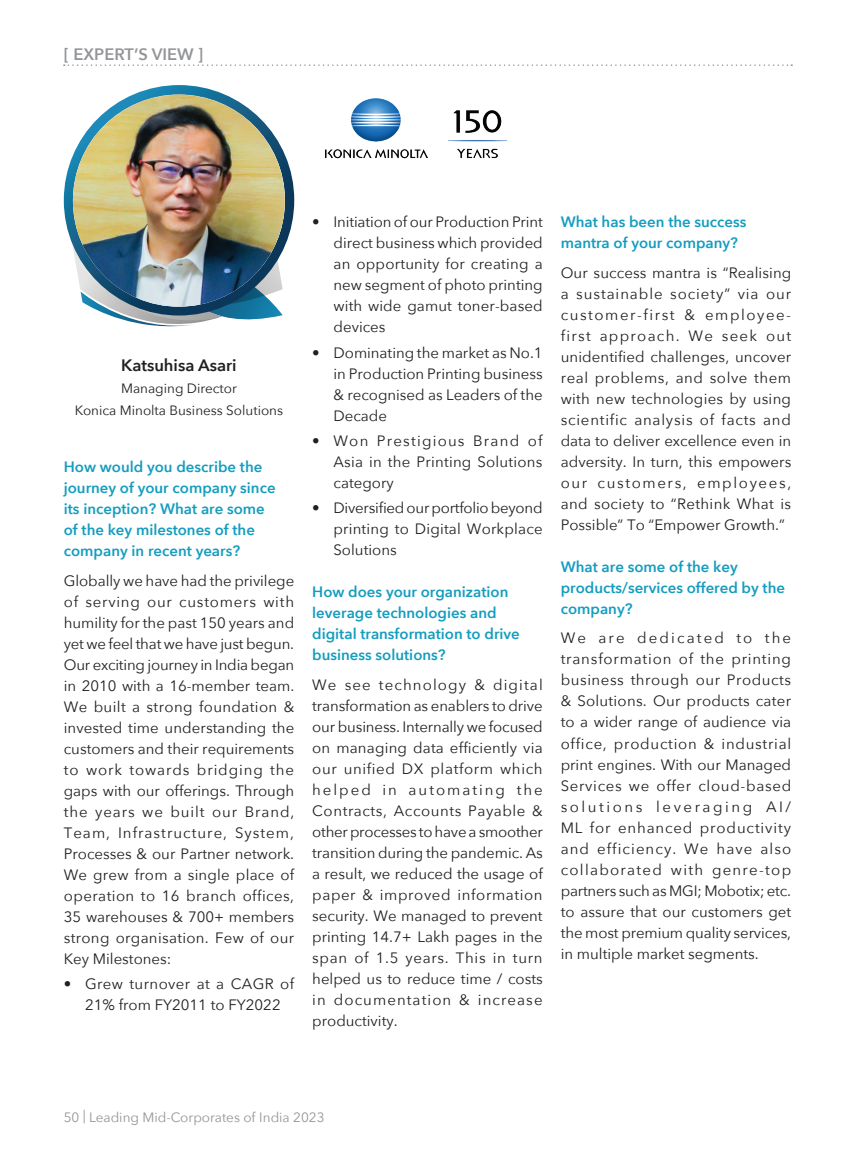
<style>
.page{position:relative;width:855px;height:1157px;background:#fff}
.page>*{position:absolute;margin:0;border:0;box-sizing:border-box;transform-origin:0 0}
.t1{font:600 16.5px "Avenir Next";color:#939598}
.t2{font:600 16.5px "Avenir Next";color:#231f20}
.t3{font:15px/21px "Avenir Next";color:#231f20;text-align:justify}
.t4{font:600 15px/21px "Avenir Next";color:#149dbf}
.t5{font:13.5px/22.2px "Avenir Next";color:#231f20;text-align:center}
.t6{font:13.5px "Avenir Next";color:#939598}
</style>
<div class="page">
<svg style="left:64px;top:64px;width:728px;height:2px"></svg>
<img style="left:325px;top:98px;width:183px;height:61px">
<svg style="left:71px;top:241px;width:215px;height:86px"></svg>
<svg style="left:64px;top:85px;width:230px;height:230px;background:#195e83"></svg>
<img style="left:73px;top:95px;width:212px;height:212px;border-radius:106px">
<p class="t1" style="left:64px;top:40px;width:141px">[ EXPERT’S VIEW ]</p>
<p class="t2" style="left:121px;top:351px;width:117px">Katsuhisa Asari</p>
<p class="t5" style="left:75px;top:377px;width:210px">Managing Director<br>Konica Minolta Business Solutions</p>
<p class="t4" style="left:64px;top:456px;width:213px">How would you describe the journey of your company since its inception? What are some of the key milestones of the company in recent years?</p>
<p class="t3" style="left:64px;top:569px;width:232px">Globally we have had the privilege of serving our customers with humility for the past 150 years and yet we feel that we have just begun.<br>Our exciting journey in India began in 2010 with a 16-member team.<br>We built a strong foundation &amp; invested time understanding the customers and their requirements to work towards bridging the gaps with our offerings. Through the years we built our Brand, Team, Infrastructure, System, Processes &amp; our Partner network.<br>We grew from a single place of operation to 16 branch offices, 35 warehouses &amp; 700+ members strong organisation. Few of our Key Milestones:</p>
<p class="t3" style="left:64px;top:972px;width:232px;text-align:center">• Grew turnover at a CAGR of<br>21% from FY2011 to FY2022</p>
<p class="t3" style="left:333px;top:211px;width:211px;text-indent:-21px">• Initiation of our Production Print direct business which provided an opportunity for creating a new segment of photo printing with wide gamut toner-based devices</p>
<p class="t3" style="left:333px;top:341px;width:211px;text-indent:-21px">• Dominating the market as No.1 in Production Printing business &amp; recognised as Leaders of the Decade</p>
<p class="t3" style="left:333px;top:429px;width:210px;text-indent:-21px">• Won Prestigious Brand of Asia in the Printing Solutions category</p>
<p class="t3" style="left:333px;top:497px;width:210px;text-indent:-21px">• Diversified our portfolio beyond printing to Digital Workplace Solutions</p>
<p class="t4" style="left:312px;top:581px;width:209px">How does your organization leverage technologies and digital transformation to drive business solutions?</p>
<p class="t3" style="left:312px;top:673px;width:232px">We see technology &amp; digital transformation as enablers to drive our business. Internally we focused on managing data efficiently via our unified DX platform which helped in automating the Contracts, Accounts Payable &amp; other processes to have a smoother transition during the pandemic. As a result, we reduced the usage of paper &amp; improved information security. We managed to prevent printing 14.7+ Lakh pages in the span of 1.5 years. This in turn helped us to reduce time / costs in documentation &amp; increase productivity.</p>
<p class="t4" style="left:560px;top:211px;width:187px">What has been the success mantra of your company?</p>
<p class="t3" style="left:560px;top:261px;width:232px">Our success mantra is “Realising a sustainable society” via our customer-first &amp; employee&shy;first approach. We seek out unidentified challenges, uncover real problems, and solve them with new technologies by using scientific analysis of facts and data to deliver excellence even in adversity. In turn, this empowers our customers, employees, and society to “Rethink What is Possible” To “Empower Growth.”</p>
<p class="t4" style="left:560px;top:556px;width:226px">What are some of the key products/services offered by the company?</p>
<p class="t3" style="left:560px;top:627px;width:232px">We are dedicated to the transformation of the printing business through our Products &amp; Solutions. Our products cater to a wider range of audience via office, production &amp; industrial print engines. With our Managed Services we offer cloud-based solutions leveraging AI/ ML for enhanced productivity and efficiency. We have also collaborated with genre-top partners such as MGI; Mobotix; etc. to assure that our customers get the most premium quality services, in multiple market segments.</p>
<p class="t6" style="left:64px;top:1105px;width:262px">50 | Leading Mid-Corporates of India 2023</p>
</div>
